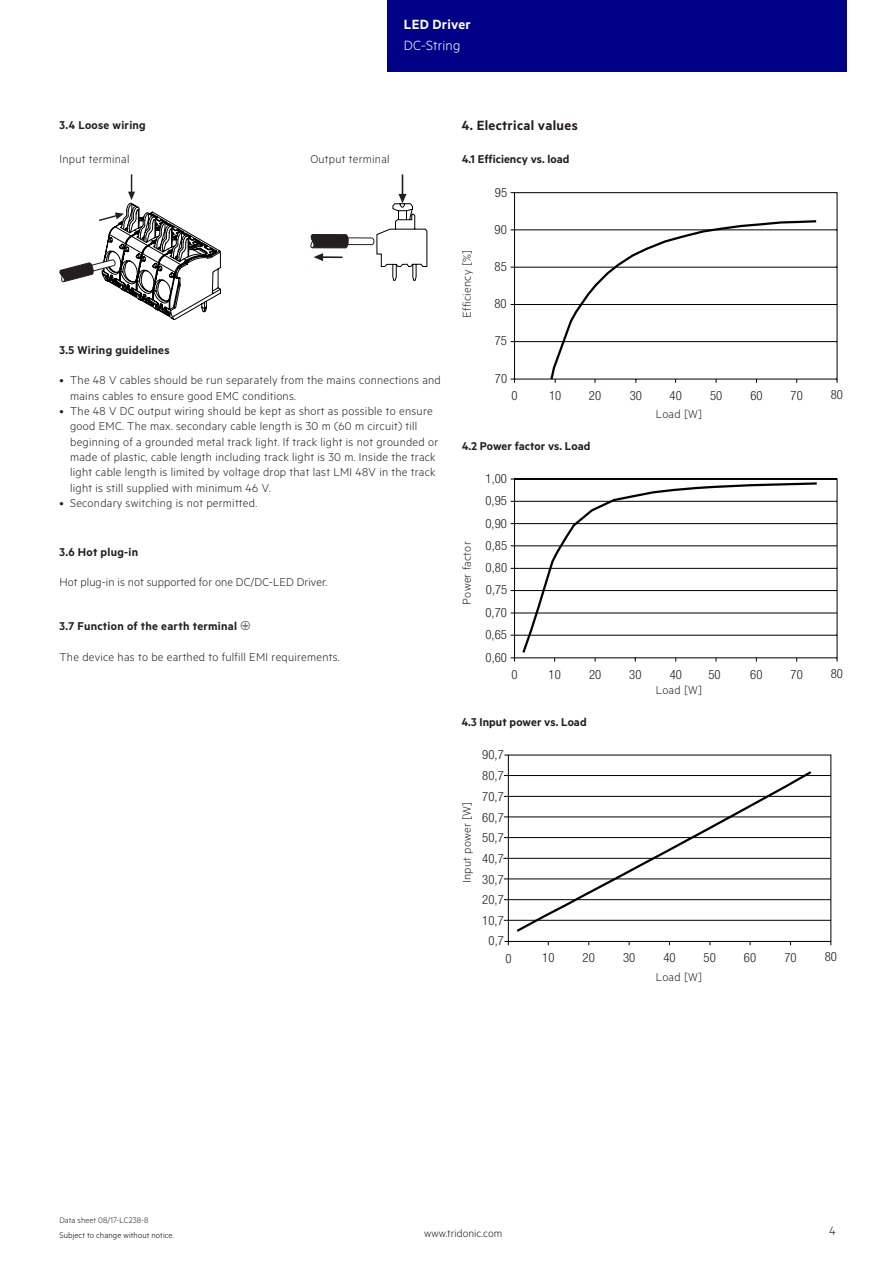
<style>
.page{position:relative;width:893px;height:1263px;background:#fff}
.page>*{position:absolute;margin:0;border:0;box-sizing:border-box;transform-origin:0 0}
.t1{font:15px "Tridonic Metric Print Semi";letter-spacing:.02em;color:#231f20}
.t2{font:15px "Tridonic Metric Print Semi";letter-spacing:.015em;color:#fff}
.t3{font:15px "Tridonic Metric Print Light";letter-spacing:.015em;color:#fff}
.t4{font:13.5px "Tridonic Metric Print Light";color:#231f20}
.t5{font:12.75px/15.3px "Tridonic Metric Print Light";letter-spacing:.02em;color:#231f20}
.t6{font:300 condensed 12.75px "Helvetica Neue LTW1 G";letter-spacing:.005em;color:#231f20}
.t7{font:12.75px "Tridonic Metric Print Semi";letter-spacing:.02em;color:#231f20}
.t8{font:12.75px "Tridonic Metric Print Semi";color:#231f20}
.t9{font:12px "Tridonic Metric Print Light";letter-spacing:.005em;color:#231f20}
.t10{font:9px "Tridonic Metric Print Light";letter-spacing:.01em;color:#000}
.t11{font:9px "Tridonic Metric Print Light";letter-spacing:.005em;color:#231f20}
</style>
<div class="page">
<div style="left:387px;top:0;width:459px;height:72px;background:#000087"></div>
<svg style="left:510px;top:192px;width:328px;height:191px"></svg>
<svg style="left:549px;top:219px;width:269px;height:164px"></svg>
<svg style="left:510px;top:478px;width:328px;height:184px"></svg>
<hr style="left:511px;top:613px;width:326px;height:1px;background:#000001">
<hr style="left:511px;top:545px;width:326px;height:1px;background:#000001">
<svg style="left:520px;top:481px;width:299px;height:174px"></svg>
<svg style="left:504px;top:754px;width:328px;height:192px"></svg>
<hr style="left:504px;top:920px;width:327px;height:1px;background:#000001">
<hr style="left:504px;top:899px;width:327px;height:1px;background:#000001">
<hr style="left:504px;top:878px;width:327px;height:1px;background:#000001">
<hr style="left:503px;top:858px;width:327px;height:1px;background:#000001">
<hr style="left:504px;top:837px;width:327px;height:1px;background:#000001">
<hr style="left:504px;top:816px;width:327px;height:1px;background:#000001">
<hr style="left:504px;top:796px;width:327px;height:1px;background:#000001">
<hr style="left:504px;top:775px;width:327px;height:1px;background:#000001">
<svg style="left:514px;top:769px;width:300px;height:165px"></svg>
<svg style="left:60px;top:174px;width:161px;height:146px"></svg>
<svg style="left:310px;top:174px;width:117px;height:107px"></svg>
<p class="t2" style="left:404px;top:15px;width:68px">LED Driver</p>
<p class="t3" style="left:404px;top:37px;width:58px">DC-String</p>
<p class="t7" style="left:60px;top:117px;width:88px">3.4 Loose wiring</p>
<p class="t5" style="left:60px;top:151px;width:71px">Input terminal</p>
<p class="t5" style="left:310px;top:151px;width:81px">Output terminal</p>
<p class="t1" style="left:462px;top:117px;width:118px">4. Electrical values</p>
<p class="t7" style="left:462px;top:151px;width:109px">4.1 Efficiency vs. load</p>
<p class="t5" style="left:459px;top:318px;width:69px;rotate:-90deg">Efficiency [%]</p>
<p class="t6" style="left:495px;top:185px;width:14px">95</p>
<p class="t6" style="left:495px;top:222px;width:14px">90</p>
<p class="t6" style="left:495px;top:259px;width:14px">85</p>
<p class="t6" style="left:494px;top:296px;width:14px">80</p>
<p class="t7" style="left:60px;top:342px;width:112px">3.5 Wiring guidelines</p>
<p class="t5" style="left:70px;top:372px;width:372px;text-indent:-11px">• The 48 V cables should be run separately from the mains connections and mains cables to ensure good EMC conditions.</p>
<p class="t5" style="left:70px;top:403px;width:370px;text-indent:-11px">• The 48 V DC output wiring should be kept as short as possible to ensure good EMC. The max. secondary cable length is 30 m (60 m circuit) till beginning of a grounded metal track light. If track light is not grounded or made of plastic, cable length including track light is 30 m. Inside the track light cable length is limited by voltage drop that last LMI 48V in the track light is still supplied with minimum 46 V.</p>
<p class="t5" style="left:60px;top:495px;width:199px">• Secondary switching is not permitted.</p>
<p class="t7" style="left:60px;top:544px;width:80px">3.6 Hot plug-in</p>
<p class="t5" style="left:60px;top:574px;width:269px">Hot plug-in is not supported for one DC/DC-LED Driver.</p>
<p class="t7" style="left:60px;top:619px;width:193px">3.7 Function of the earth terminal ❑</p>
<p class="t5" style="left:60px;top:649px;width:282px">The device has to be earthed to fulfill EMI requirements.</p>
<p class="t6" style="left:495px;top:333px;width:14px">75</p>
<p class="t6" style="left:495px;top:371px;width:14px">70</p>
<p class="t6" style="left:511px;top:388px;width:8px">0</p>
<p class="t6" style="left:549px;top:388px;width:14px">10</p>
<p class="t6" style="left:589px;top:388px;width:14px">20</p>
<p class="t6" style="left:630px;top:388px;width:14px">30</p>
<p class="t6" style="left:670px;top:388px;width:14px">40</p>
<p class="t6" style="left:710px;top:388px;width:14px">50</p>
<p class="t6" style="left:750px;top:388px;width:14px">60</p>
<p class="t6" style="left:791px;top:388px;width:14px">70</p>
<p class="t6" style="left:831px;top:387px;width:14px">80</p>
<p class="t8" style="left:462px;top:438px;width:130px">4.2 Power factor vs. Load</p>
<p class="t6" style="left:486px;top:471px;width:23px">1,00</p>
<p class="t6" style="left:485px;top:493px;width:23px">0,95</p>
<p class="t5" style="left:459px;top:605px;width:65px;rotate:-90deg">Power factor</p>
<p class="t6" style="left:485px;top:516px;width:23px">0,90</p>
<p class="t6" style="left:486px;top:538px;width:23px">0,85</p>
<p class="t6" style="left:486px;top:560px;width:23px">0,80</p>
<p class="t6" style="left:486px;top:582px;width:23px">0,75</p>
<p class="t6" style="left:485px;top:605px;width:23px">0,70</p>
<p class="t6" style="left:485px;top:627px;width:23px">0,65</p>
<p class="t6" style="left:486px;top:650px;width:23px">0,60</p>
<p class="t5" style="left:656px;top:406px;width:48px">Load [W]</p>
<p class="t6" style="left:511px;top:667px;width:8px">0</p>
<p class="t6" style="left:549px;top:667px;width:14px">10</p>
<p class="t6" style="left:589px;top:667px;width:14px">20</p>
<p class="t6" style="left:629px;top:667px;width:14px">30</p>
<p class="t6" style="left:670px;top:667px;width:14px">40</p>
<p class="t6" style="left:708px;top:667px;width:14px">50</p>
<p class="t6" style="left:750px;top:667px;width:14px">60</p>
<p class="t6" style="left:791px;top:667px;width:14px">70</p>
<p class="t6" style="left:831px;top:666px;width:14px">80</p>
<p class="t7" style="left:461px;top:714px;width:127px">4.3 Input power vs. Load</p>
<p class="t6" style="left:482px;top:747px;width:23px">90,7</p>
<p class="t5" style="left:459px;top:883px;width:83px;rotate:-90deg">Input power [W]</p>
<p class="t6" style="left:482px;top:768px;width:23px">80,7</p>
<p class="t6" style="left:482px;top:789px;width:23px">70,7</p>
<p class="t6" style="left:482px;top:809px;width:23px">60,7</p>
<p class="t6" style="left:482px;top:830px;width:23px">50,7</p>
<p class="t6" style="left:482px;top:851px;width:23px">40,7</p>
<p class="t6" style="left:482px;top:872px;width:23px">30,7</p>
<p class="t6" style="left:482px;top:892px;width:23px">20,7</p>
<p class="t6" style="left:482px;top:913px;width:23px">10,7</p>
<p class="t6" style="left:488px;top:933px;width:17px">0,7</p>
<p class="t5" style="left:656px;top:682px;width:48px">Load [W]</p>
<p class="t6" style="left:505px;top:951px;width:8px">0</p>
<p class="t6" style="left:542px;top:950px;width:14px">10</p>
<p class="t6" style="left:583px;top:950px;width:14px">20</p>
<p class="t6" style="left:623px;top:950px;width:14px">30</p>
<p class="t6" style="left:663px;top:950px;width:14px">40</p>
<p class="t6" style="left:704px;top:950px;width:14px">50</p>
<p class="t6" style="left:744px;top:950px;width:14px">60</p>
<p class="t6" style="left:784px;top:950px;width:14px">70</p>
<p class="t6" style="left:825px;top:949px;width:14px">80</p>
<p class="t5" style="left:656px;top:969px;width:48px">Load [W]</p>
<p class="t11" style="left:60px;top:1215px;width:90px">Data sheet 08/17-LC238-8</p>
<p class="t10" style="left:60px;top:1229px;width:116px">Subject to change without notice.</p>
<p class="t9" style="left:424px;top:1227px;width:80px">www.tridonic.com</p>
<p class="t4" style="left:829px;top:1223px;width:8px">4</p>
</div>
